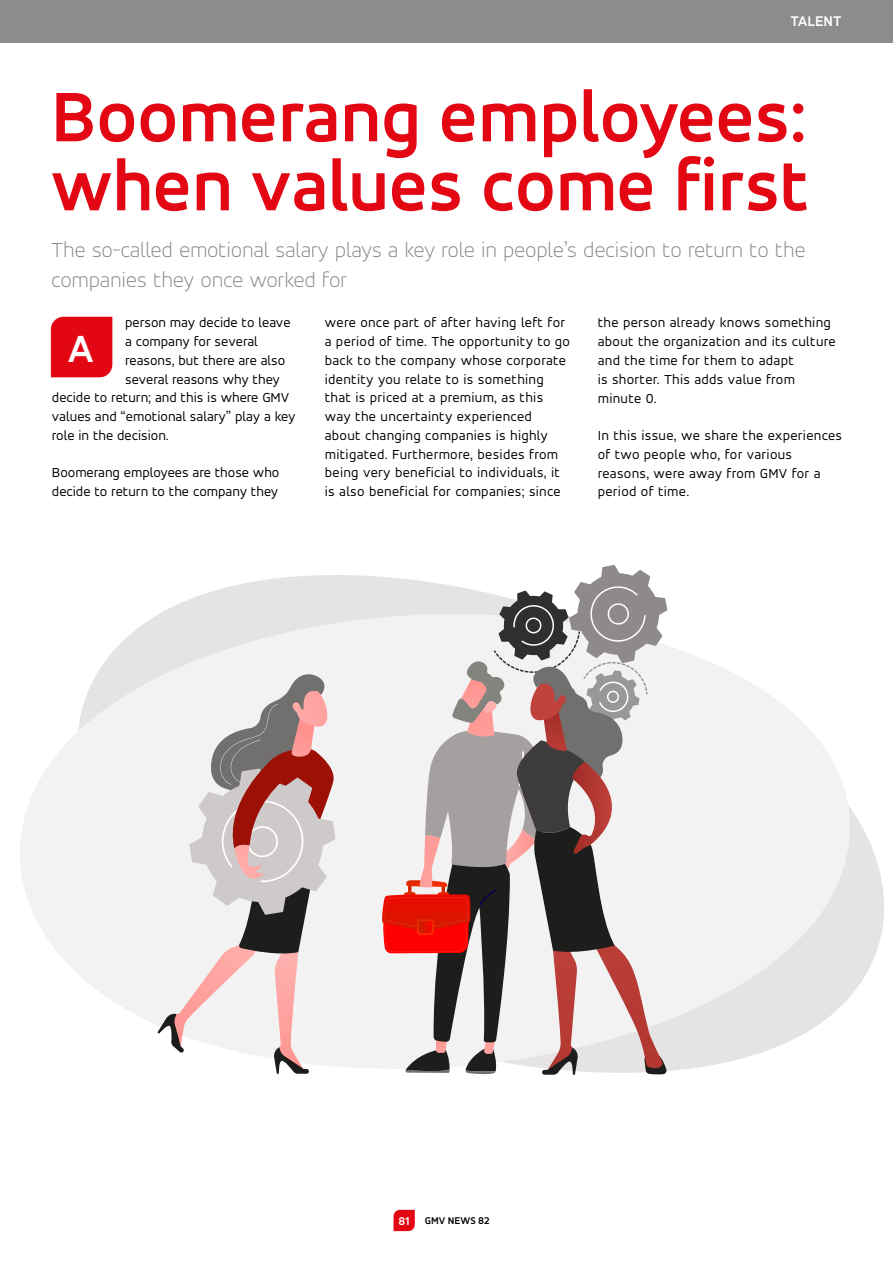
<style>
.page{position:relative;width:893px;height:1263px;background:#fff}
.page>*{position:absolute;margin:0;border:0;box-sizing:border-box;transform-origin:0 0}
.t1{font:700 75px/69px "Accord Alternate";color:#e30613}
.t2{font:700 40.5px "Accord Alternate";color:#fff}
.t3{font:300 expanded 22.5px/30px "Accord Alternate";letter-spacing:-.01em;color:#878787}
.t4{font:700 15px "Accord Alternate";color:#fff}
.t5{font:14.25px/18.8px "Accord Alternate";letter-spacing:.02em;color:#000}
.t6{font:14.25px/18.8px "Accord Alternate";color:#000}
.t7{font:700 12px "Accord Alternate";color:#fff}
.t8{font:700 10.5px "Accord Alternate";color:#000}
</style>
<div class="page">
<div style="left:0;top:0;width:893px;height:43px;background:#8c8c8b"></div>
<svg style="left:394px;top:1210px;width:21px;height:21px"></svg>
<div style="left:51px;top:317px;width:61px;height:60px;background:#e30613"></div>
<svg style="left:163px;top:575px;width:720px;height:395px"></svg>
<svg style="left:20px;top:612px;width:848px;height:459px;fill:#f2f2f2"></svg>
<svg style="left:157px;top:671px;width:179px;height:403px"></svg>
<svg style="left:382px;top:565px;width:285px;height:510px"></svg>
<p class="t4" style="left:790px;top:12px;width:53px">TALENT</p>
<h1 class="t1" style="left:51px;top:81px;width:760px">Boomerang employees: when values come first</h1>
<h3 class="t3" style="left:51px;top:234px;width:756px">The so-called emotional salary plays a key role in people’s decision to return to the companies they once worked for</h3>
<p class="t6" style="left:125px;top:313px;width:167px">person may decide to leave</p>
<p class="t6" style="left:125px;top:332px;width:134px">a company for several</p>
<p class="t6" style="left:125px;top:351px;width:162px">reasons, but there are also</p>
<p class="t6" style="left:125px;top:369px;width:156px">several reasons why they</p>
<p class="t6" style="left:52px;top:388px;width:239px">decide to return; and this is where GMV</p>
<p class="t6" style="left:52px;top:407px;width:245px">values and “emotional salary” play a key</p>
<p class="t6" style="left:52px;top:426px;width:118px">role in the decision.</p>
<p class="t6" style="left:52px;top:463px;width:229px">Boomerang employees are those who decide to return to the company they</p>
<h2 class="t2" style="left:68px;top:324px;width:28px">A</h2>
<p class="t5" style="left:325px;top:313px;width:247px">were once part of after having left for a period of time. The opportunity to go back to the company whose corporate identity you relate to is something that is priced at a premium, as this way the uncertainty experienced about changing companies is highly mitigated. Furthermore, besides from being very beneficial to individuals, it is also beneficial for companies; since</p>
<p class="t5" style="left:598px;top:313px;width:240px">the person already knows something about the organization and its culture and the time for them to adapt<br>is shorter. This adds value from minute 0.</p>
<p class="t5" style="left:598px;top:426px;width:246px">In this issue, we share the experiences of two people who, for various reasons, were away from GMV for a period of time.</p>
<p class="t7" style="left:399px;top:1214px;width:12px">81</p>
<p class="t8" style="left:425px;top:1214px;width:66px">GMV NEWS 82</p>
</div>
